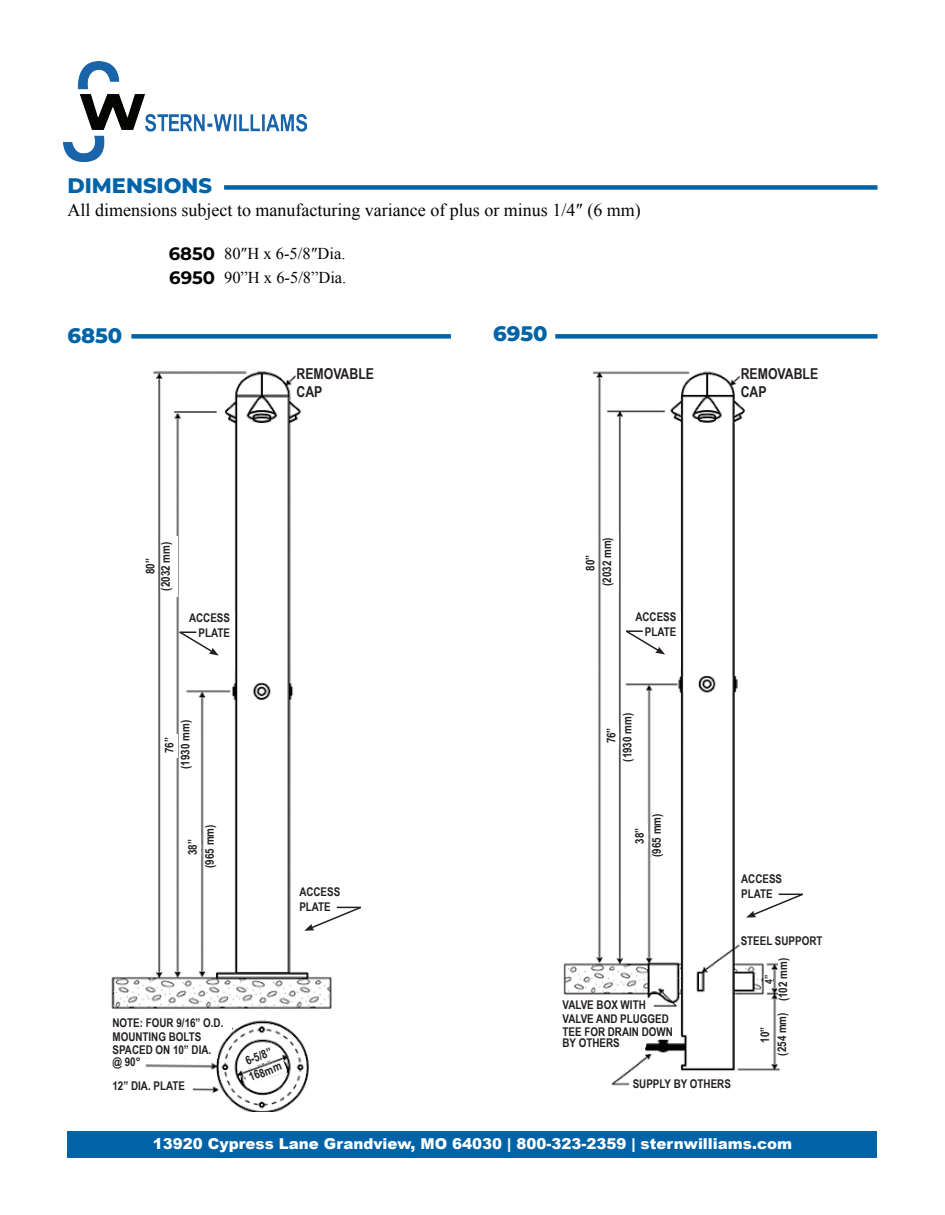
<style>
.page{position:relative;width:945px;height:1215px;background:#fff}
.page>*{position:absolute;margin:0;border:0;box-sizing:border-box;transform-origin:0 0}
.t1{font:800 21px "Montserrat";color:#0163a7}
.t2{font:18px "Times New Roman";color:#040503}
.t3{font:700 18px "Montserrat";color:#040503}
.t4{font:16.5px "Times New Roman";color:#040503}
.t5{font:900 15px "Arial";color:#fff}
.t6{font:700 15px "Arial Narrow";color:#231f20}
.t7{font:700 12px/14.4px "Arial Narrow";color:#231f20}
.t8{font:700 10.5px "Arial Narrow";color:#231f20}
</style>
<div class="page">
<div style="left:131px;top:334px;width:320px;height:5px;background:#0163a7"></div>
<div style="left:555px;top:334px;width:323px;height:5px;background:#0163a7"></div>
<img style="left:64px;top:61px;width:242px;height:100px">
<img style="left:111px;top:371px;width:221px;height:741px">
<img style="left:563px;top:371px;width:217px;height:715px">
<div style="left:549px;top:360px;width:26px;height:83px;background:#fff"></div>
<div style="left:68px;top:1131px;width:810px;height:27px;background:#0163a7"></div>
<div style="left:224px;top:185px;width:654px;height:5px;background:#0163a7"></div>
<div style="left:296px;top:368px;width:98px;height:31px;background:#fff"></div>
<div style="left:741px;top:936px;width:97px;height:14px;background:#fff"></div>
<div style="left:562px;top:1000px;width:90px;height:14px;background:#fff"></div>
<div style="left:112px;top:1018px;width:120px;height:14px;background:#fff"></div>
<div style="left:562px;top:1014px;width:118px;height:14px;background:#fff"></div>
<div style="left:112px;top:1032px;width:98px;height:13px;background:#fff"></div>
<div style="left:562px;top:1028px;width:118px;height:11px;background:#fff"></div>
<div style="left:112px;top:1045px;width:106px;height:13px;background:#fff"></div>
<div style="left:112px;top:1081px;width:79px;height:13px;background:#fff"></div>
<div style="left:188px;top:835px;width:13px;height:24px;background:#fff"></div>
<div style="left:760px;top:1023px;width:13px;height:24px;background:#fff"></div>
<div style="left:765px;top:973px;width:8px;height:13px;background:#fff"></div>
<div style="left:165px;top:734px;width:12px;height:23px;background:#fff"></div>
<div style="left:146px;top:554px;width:12px;height:24px;background:#fff"></div>
<div style="left:586px;top:551px;width:12px;height:24px;background:#fff"></div>
<div style="left:607px;top:724px;width:12px;height:23px;background:#fff"></div>
<div style="left:635px;top:824px;width:13px;height:24px;background:#fff"></div>
<div style="left:205px;top:818px;width:16px;height:56px;background:#fff"></div>
<div style="left:777px;top:1006px;width:17px;height:56px;background:#fff"></div>
<svg style="left:241px;top:1046px;width:46px;height:40px"></svg>
<div style="left:779px;top:952px;width:16px;height:56px;background:#fff"></div>
<div style="left:181px;top:715px;width:16px;height:59px;background:#fff"></div>
<div style="left:161px;top:536px;width:16px;height:60px;background:#fff"></div>
<div style="left:602px;top:533px;width:17px;height:58px;background:#fff"></div>
<div style="left:623px;top:707px;width:16px;height:60px;background:#fff"></div>
<div style="left:652px;top:807px;width:16px;height:56px;background:#fff"></div>
<div style="left:562px;top:1039px;width:79px;height:16px;background:#fff"></div>
<div style="left:112px;top:1058px;width:32px;height:16px;background:#fff"></div>
<div style="left:633px;top:1079px;width:129px;height:16px;background:#fff"></div>
<div style="left:741px;top:368px;width:97px;height:31px;background:#fff"></div>
<div style="left:293px;top:888px;width:57px;height:56px;background:#fff"></div>
<svg style="left:304px;top:906px;width:57px;height:25px"></svg>
<div style="left:735px;top:874px;width:57px;height:57px;background:#fff"></div>
<svg style="left:746px;top:893px;width:57px;height:25px"></svg>
<div style="left:180px;top:614px;width:55px;height:56px;background:#fff"></div>
<svg style="left:178px;top:630px;width:41px;height:26px"></svg>
<div style="left:626px;top:612px;width:55px;height:57px;background:#fff"></div>
<svg style="left:624px;top:629px;width:41px;height:26px"></svg>
<p class="t1" style="left:68px;top:171px;width:146px">DIMENSIONS</p>
<p class="t2" style="left:68px;top:198px;width:575px">All dimensions subject to manufacturing variance of plus or minus 1/4″ (6 mm)</p>
<p class="t4" style="left:224px;top:242px;width:123px">80″H x 6-5/8″Dia.</p>
<p class="t4" style="left:224px;top:266px;width:124px">90”H x 6-5/8”Dia.</p>
<p class="t3" style="left:169px;top:242px;width:48px">6850</p>
<p class="t3" style="left:169px;top:266px;width:47px">6950</p>
<p class="t1" style="left:68px;top:321px;width:56px">6850</p>
<p class="t1" style="left:493px;top:319px;width:56px">6950</p>
<p class="t6" style="left:296px;top:363px;width:79px">REMOVABLE</p>
<p class="t6" style="left:296px;top:381px;width:27px">CAP</p>
<p class="t6" style="left:741px;top:363px;width:79px">REMOVABLE</p>
<p class="t6" style="left:741px;top:381px;width:27px">CAP</p>
<p class="t7" style="left:158px;top:591px;width:50px;rotate:-90deg">(2032 mm)</p>
<p class="t7" style="left:599px;top:586px;width:50px;rotate:-90deg">(2032 mm)</p>
<p class="t7" style="left:142px;top:574px;width:17px;rotate:-90deg">80”</p>
<p class="t7" style="left:582px;top:571px;width:17px;rotate:-90deg">80”</p>
<p class="t7" style="left:189px;top:610px;width:43px;text-align:right">ACCESS<br>PLATE</p>
<p class="t7" style="left:635px;top:609px;width:43px;text-align:right">ACCESS<br>PLATE</p>
<p class="t7" style="left:177px;top:769px;width:50px;rotate:-90deg">(1930 mm)</p>
<p class="t7" style="left:161px;top:753px;width:17px;rotate:-90deg">76”</p>
<p class="t7" style="left:620px;top:762px;width:50px;rotate:-90deg">(1930 mm)</p>
<p class="t7" style="left:603px;top:743px;width:17px;rotate:-90deg">76”</p>
<p class="t7" style="left:185px;top:855px;width:17px;rotate:-90deg">38”</p>
<p class="t7" style="left:202px;top:868px;width:45px;rotate:-90deg">(965 mm)</p>
<p class="t7" style="left:299px;top:884px;width:43px">ACCESS<br>PLATE</p>
<p class="t7" style="left:632px;top:844px;width:17px;rotate:-90deg">38”</p>
<p class="t7" style="left:649px;top:857px;width:45px;rotate:-90deg">(965 mm)</p>
<p class="t7" style="left:562px;top:997px;width:85px">VALVE BOX WITH</p>
<p class="t7" style="left:112px;top:1015px;width:112px">NOTE: FOUR 9/16” O.D.</p>
<p class="t7" style="left:562px;top:1011px;width:108px">VALVE AND PLUGGED</p>
<p class="t7" style="left:112px;top:1029px;width:90px">MOUNTING BOLTS</p>
<p class="t7" style="left:562px;top:1024px;width:112px">TEE FOR DRAIN DOWN</p>
<p class="t7" style="left:112px;top:1042px;width:100px">SPACED ON 10” DIA.</p>
<p class="t7" style="left:112px;top:1078px;width:74px">12” DIA. PLATE</p>
<p class="t7" style="left:562px;top:1035px;width:59px">BY OTHERS</p>
<p class="t7" style="left:243px;top:1054px;width:29px;rotate:-21deg">6-5/8”</p>
<p class="t7" style="left:112px;top:1054px;width:30px">@ 90°</p>
<p class="t7" style="left:247px;top:1070px;width:35px;rotate:-21deg">168mm</p>
<p class="t7" style="left:633px;top:1076px;width:100px">SUPPLY BY OTHERS</p>
<p class="t7" style="left:741px;top:871px;width:43px">ACCESS<br>PLATE</p>
<p class="t7" style="left:741px;top:933px;width:83px">STEEL SUPPORT</p>
<p class="t7" style="left:775px;top:1001px;width:45px;rotate:-90deg">(102 mm)</p>
<p class="t8" style="left:761px;top:984px;width:11px;rotate:-90deg">4”</p>
<p class="t7" style="left:757px;top:1043px;width:17px;rotate:-90deg">10”</p>
<p class="t7" style="left:774px;top:1056px;width:45px;rotate:-90deg">(254 mm)</p>
<p class="t5" style="left:153px;top:1133px;width:641px">13920 Cypress Lane Grandview, MO 64030 | 800-323-2359 | sternwilliams.com</p>
</div>
